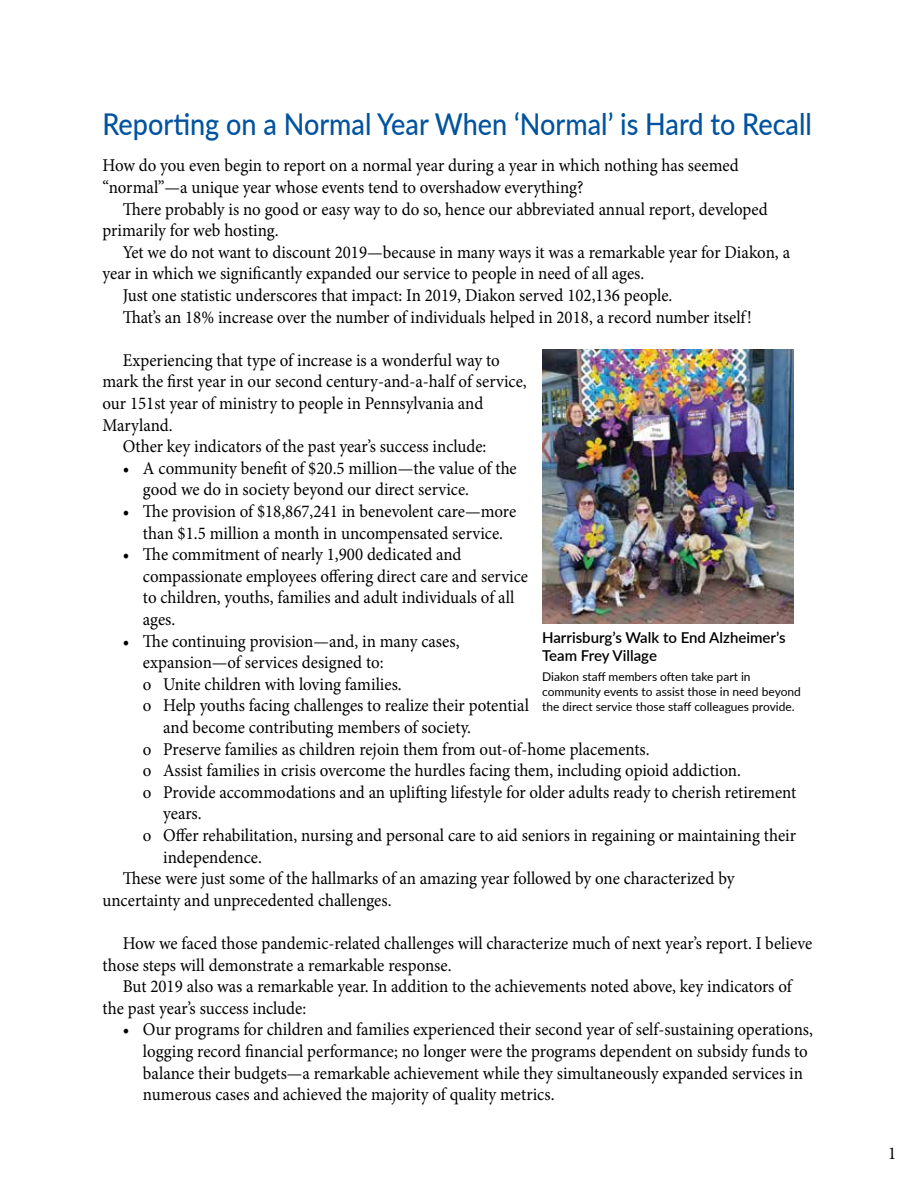
<style>
.page{position:relative;width:918px;height:1188px;background:#fff}
.page>*{position:absolute;margin:0;border:0;box-sizing:border-box;transform-origin:0 0}
.t1{font:500 30px "Lato";color:#00539f;scale:.9 1}
.t2{font:18px/21.6px "Minion Pro";color:#000;scale:.94 1}
.t3{font:600 15px/18px "Lato";color:#000}
.t4{font:12px/15px "Lato";color:#000}
</style>
<div class="page">
<img style="left:542px;top:350px;width:251px;height:274px">
<h1 class="t1" style="left:102px;top:103px;width:790px">Reporting on a Normal Year When ‘Normal’ is Hard to Recall</h1>
<p class="t2" style="left:102px;top:155px;width:678px">How do you even begin to report on a normal year during a year in which nothing has seemed “normal”—a unique year whose events tend to overshadow everything?</p>
<p class="t2" style="left:102px;top:198px;width:709px;text-indent:20px">There probably is no good or easy way to do so, hence our abbreviated annual report, developed primarily for web hosting.</p>
<p class="t2" style="left:123px;top:241px;width:711px">Yet we do not want to discount 2019—because in many ways it was a remarkable year for Diakon, a</p>
<p class="t2" style="left:102px;top:263px;width:578px">year in which we significantly expanded our service to people in need of all ages.</p>
<p class="t2" style="left:123px;top:284px;width:586px">Just one statistic underscores that impact: In 2019, Diakon served 102,136 people.</p>
<p class="t2" style="left:123px;top:306px;width:671px">That’s an 18% increase over the number of individuals helped in 2018, a record number itself!</p>
<p class="t2" style="left:123px;top:349px;width:403px">Experiencing that type of increase is a wonderful way to</p>
<p class="t2" style="left:102px;top:371px;width:453px">mark the first year in our second century-and-a-half of service,</p>
<p class="t2" style="left:102px;top:392px;width:407px">our 151st year of ministry to people in Pennsylvania and</p>
<p class="t2" style="left:102px;top:414px;width:76px">Maryland.</p>
<p class="t2" style="left:123px;top:436px;width:388px">Other key indicators of the past year’s success include:</p>
<p class="t2" style="left:143px;top:457px;width:399px;text-indent:-20px">• A community benefit of $20.5 million—the value of the good we do in society beyond our direct service.</p>
<p class="t2" style="left:123px;top:500px;width:420px;text-align:center">• The provision of $18,867,241 in benevolent care—more than $1.5 million a month in uncompensated service.</p>
<p class="t2" style="left:143px;top:544px;width:411px;text-indent:-20px">• The commitment of nearly 1,900 dedicated and compassionate employees offering direct care and service to children, youths, families and adult individuals of all ages.</p>
<p class="t2" style="left:123px;top:630px;width:360px">• The continuing provision—and, in many cases,</p>
<p class="t2" style="left:143px;top:652px;width:257px">expansion—of services designed to:</p>
<p class="t2" style="left:143px;top:673px;width:277px">o Unite children with loving families.</p>
<p class="t2" style="left:143px;top:695px;width:412px">o Help youths facing challenges to realize their potential</p>
<p class="t2" style="left:163px;top:716px;width:329px">and become contributing members of society.</p>
<p class="t2" style="left:143px;top:738px;width:541px">o Preserve families as children rejoin them from out-of-home placements.</p>
<p class="t2" style="left:143px;top:760px;width:638px">o Assist families in crisis overcome the hurdles facing them, including opioid addiction.</p>
<p class="t2" style="left:143px;top:781px;width:697px">o Provide accommodations and an uplifting lifestyle for older adults ready to cherish retirement</p>
<p class="t2" style="left:163px;top:803px;width:42px">years.</p>
<p class="t2" style="left:143px;top:824px;width:696px">o Offer rehabilitation, nursing and personal care to aid seniors in regaining or maintaining their</p>
<p class="t2" style="left:163px;top:846px;width:106px">independence.</p>
<p class="t2" style="left:123px;top:868px;width:652px">These were just some of the hallmarks of an amazing year followed by one characterized by</p>
<p class="t2" style="left:102px;top:889px;width:309px">uncertainty and unprecedented challenges.</p>
<p class="t2" style="left:102px;top:932px;width:757px;text-indent:20px">How we faced those pandemic-related challenges will characterize much of next year’s report. I believe those steps will demonstrate a remarkable response.</p>
<p class="t2" style="left:102px;top:976px;width:735px;text-indent:20px">But 2019 also was a remarkable year. In addition to the achievements noted above, key indicators of the past year’s success include:</p>
<p class="t2" style="left:143px;top:1019px;width:714px;text-indent:-20px">• Our programs for children and families experienced their second year of self-sustaining operations, logging record financial performance; no longer were the programs dependent on subsidy funds to balance their budgets—a remarkable achievement while they simultaneously expanded services in numerous cases and achieved the majority of quality metrics.</p>
<p class="t3" style="left:542px;top:628px;width:245px">Harrisburg’s Walk to End Alzheimer’s<br>Team Frey Village</p>
<p class="t4" style="left:542px;top:669px;width:260px">Diakon staff members often take part in community events to assist those in need beyond the direct service those staff colleagues provide.</p>
<p class="t2" style="left:888px;top:1142px;width:10px">1</p>
</div>
